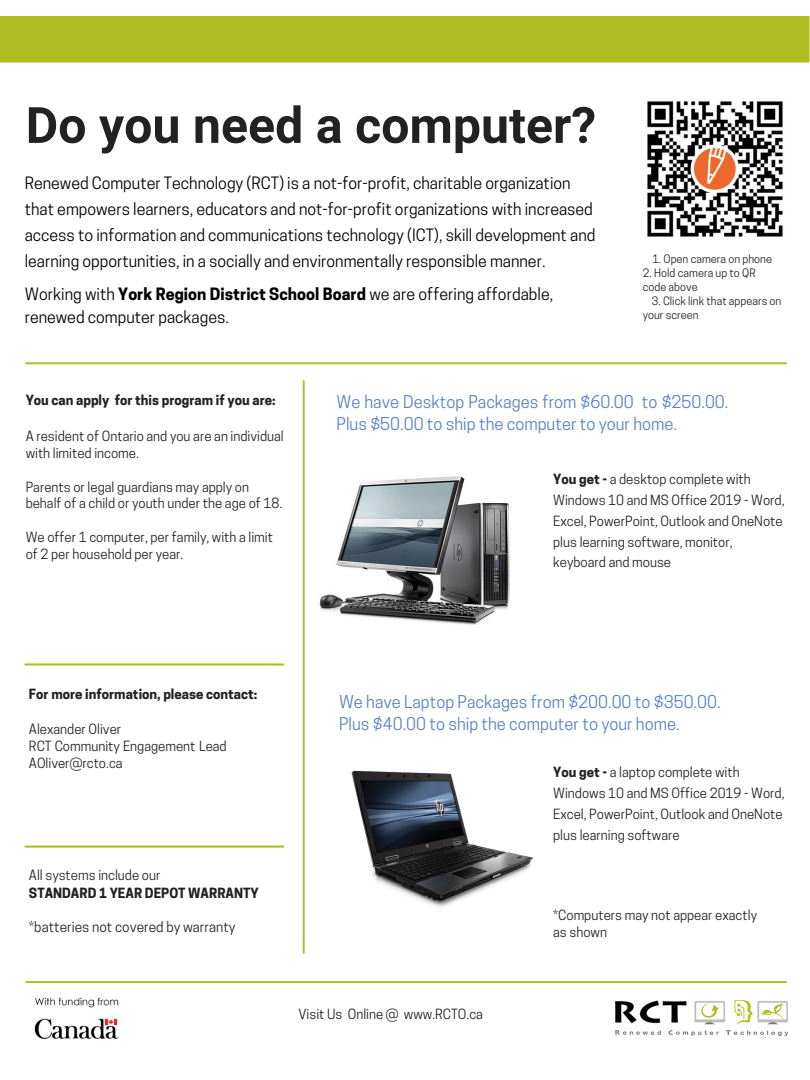
<style>
.page{position:relative;width:810px;height:1080px;background:#fff}
.page>*{position:absolute;margin:0;border:0;box-sizing:border-box;transform-origin:0 0}
.t1{font:700 50.06px "Roboto";color:#222}
.t2{font:16.56px/21.8px "Cooper Hewitt";color:#5881c4}
.t3{font:16px/25.8px "Cooper Hewitt";color:#000}
.t4{font:13.75px "Cooper Hewitt";color:#222}
.t5{font:13.25px/20.9px "Cooper Hewitt";color:#222}
.t6{font:700 13.25px "Cooper Hewitt";color:#222}
.t7{font:10.94px/13.9px "Cooper Hewitt";letter-spacing:.005em;color:#222}
.s1{font-weight:700}
</style>
<div class="page">
<img style="left:319px;top:476px;width:191px;height:149px">
<img style="left:615px;top:1000px;width:173px;height:35px">
<div style="left:0;top:16px;width:810px;height:46px;background:#afbd22"></div>
<img style="left:351px;top:770px;width:182px;height:137px">
<img style="left:34px;top:997px;width:85px;height:43px">
<img style="left:647px;top:101px;width:136px;height:136px">
<hr style="left:25px;top:664px;width:258px;height:2px;background:#afbd22">
<hr style="left:25px;top:846px;width:258px;height:2px;background:#afbd22">
<hr style="left:26px;top:362px;width:760px;height:2px;background:#afbd22">
<hr style="left:26px;top:981px;width:760px;height:2px;background:#afbd22">
<hr style="left:303px;top:381px;width:2px;height:572px;background:#afbd22">
<h1 class="t1" style="left:26px;top:96px;width:572px">Do you need a computer?</h1>
<p class="t3" style="left:25px;top:173px;width:572px">Renewed Computer Technology (RCT) is a not-for-profit, charitable organization that empowers learners, educators and not-for-profit organizations with increased access to information and communications technology (ICT), skill development and learning opportunities, in a socially and environmentally responsible manner.</p>
<p class="t3" style="left:25px;top:284px;width:530px;line-height:23.8px">Working with <span class="s1">York Region District School Board</span> we are offering affordable, renewed computer packages.</p>
<p class="t7" style="left:652px;top:253px;width:121px">1. Open camera on phone</p>
<p class="t7" style="left:643px;top:267px;width:114px">2. Hold camera up to QR code above</p>
<p class="t7" style="left:643px;top:295px;width:140px;text-indent:9px">3. Click link that appears on your screen</p>
<p class="t6" style="left:26px;top:395px;width:251px">You can apply for this program if you are:</p>
<p class="t5" style="left:26px;top:429px;width:260px;line-height:16.9px">A resident of Ontario and you are an individual with limited income.</p>
<p class="t5" style="left:26px;top:480px;width:258px;line-height:16.9px">Parents or legal guardians may apply on behalf of a child or youth under the age of 18.</p>
<p class="t5" style="left:26px;top:530px;width:249px;line-height:16.9px">We offer 1 computer, per family, with a limit of 2 per household per year.</p>
<p class="t2" style="left:337px;top:393px;width:393px">We have Desktop Packages from $60.00 to $250.00.<br>Plus $50.00 to ship the computer to your home.</p>
<p class="t5" style="left:553px;top:470px;width:233px"><span class="s1">You get -</span> a desktop complete with<br>Windows 10 and MS Office 2019 - Word,<br>Excel, PowerPoint, Outlook and OneNote plus learning software, monitor, keyboard and mouse</p>
<p class="t6" style="left:29px;top:689px;width:230px">For more information, please contact:</p>
<p class="t5" style="left:29px;top:723px;width:199px;line-height:16.9px">Alexander Oliver<br>RCT Community Engagement Lead<br>AOliver@rcto.ca</p>
<p class="t5" style="left:29px;top:866px;width:133px">All systems include our</p>
<p class="t6" style="left:29px;top:888px;width:231px">STANDARD 1 YEAR DEPOT WARRANTY</p>
<p class="t4" style="left:29px;top:922px;width:208px">*batteries not covered by warranty</p>
<p class="t2" style="left:339px;top:693px;width:383px">We have Laptop Packages from $200.00 to $350.00.<br>Plus $40.00 to ship the computer to your home.</p>
<p class="t5" style="left:553px;top:764px;width:233px"><span class="s1">You get -</span> a laptop complete with<br>Windows 10 and MS Office 2019 - Word,<br>Excel, PowerPoint, Outlook and OneNote plus learning software</p>
<p class="t5" style="left:298px;top:1005px;width:186px">Visit Us Online @ www.RCTO.ca</p>
<p class="t5" style="left:553px;top:908px;width:205px;line-height:16.9px">*Computers may not appear exactly as shown</p>
</div>
